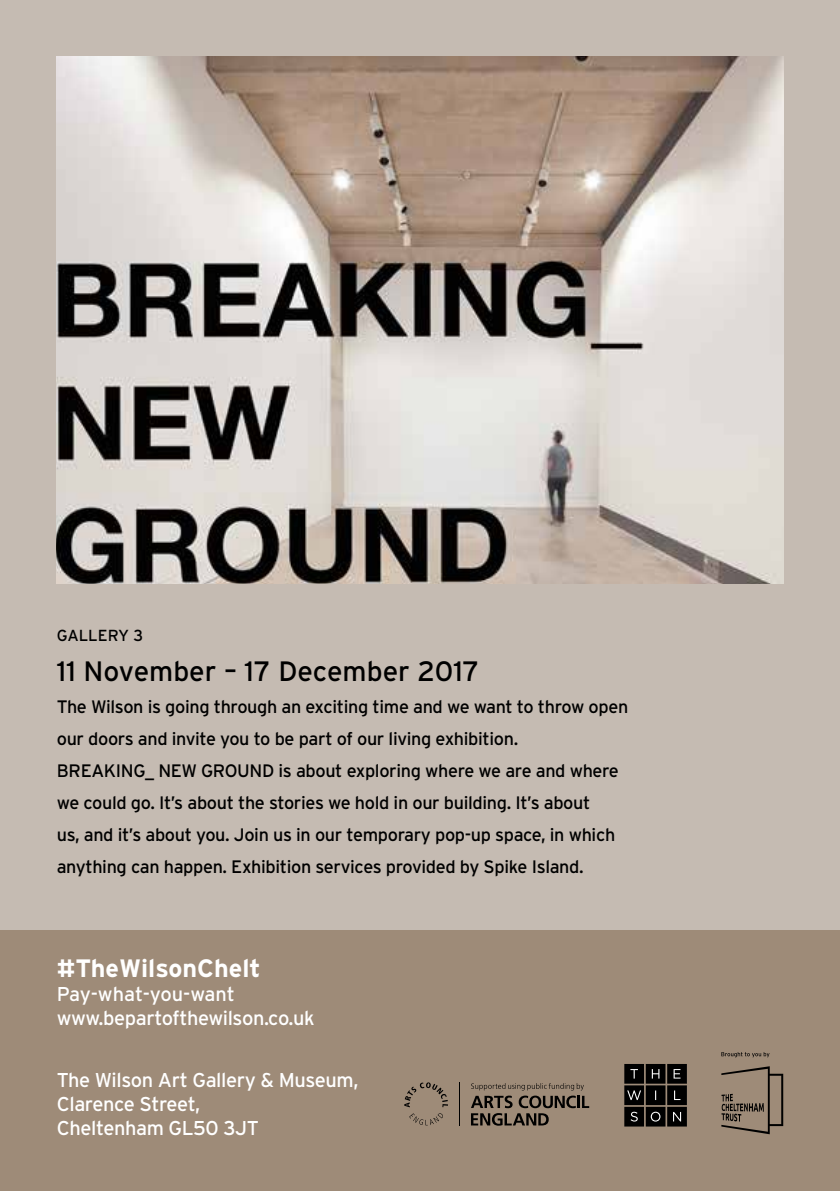
<style>
.page{position:relative;width:840px;height:1191px;background:#fff}
.page>*{position:absolute;margin:0;border:0;box-sizing:border-box;transform-origin:0 0}
.t1{font:28px "Interstate";color:#000}
.t2{font:700 25.2px "Interstate";color:#fff}
.t3{font:20px/24px "Interstate";letter-spacing:-.02em;color:#fff}
.t4{font:18px/32px "Interstate";letter-spacing:-.02em;color:#000}
.t5{font:16px "Interstate";color:#000}
</style>
<div class="page">
<div style="left:0;top:0;width:839px;height:969px;background:#c5bbb2"></div>
<div style="left:0;top:930px;width:839px;height:261px;background:#9e8b78"></div>
<img style="left:57px;top:56px;width:725px;height:527px">
<svg style="left:624px;top:1064px;width:62px;height:62px;background:#201e1c"></svg>
<svg style="left:721px;top:1066px;width:61px;height:68px"></svg>
<svg style="left:721px;top:1052px;width:48px;height:5px"></svg>
<svg style="left:471px;top:1083px;width:118px;height:42px"></svg>
<svg style="left:404px;top:1082px;width:44px;height:43px"></svg>
<hr style="left:459px;top:1082px;width:1px;height:43px;background:#000">
<p class="t5" style="left:57px;top:626px;width:88px">GALLERY 3</p>
<h1 class="t1" style="left:57px;top:654px;width:424px">11 November – 17 December 2017</h1>
<p class="t4" style="left:57px;top:690px;width:572px">The Wilson is going through an exciting time and we want to throw open our doors and invite you to be part of our living exhibition.<br>BREAKING_ NEW GROUND is about exploring where we are and where we could go. It’s about the stories we hold in our building. It’s about<br>us, and it’s about you. Join us in our temporary pop-up space, in which anything can happen. Exhibition services provided by Spike Island.</p>
<h2 class="t2" style="left:57px;top:952px;width:205px">#TheWilsonChelt</h2>
<p class="t3" style="left:57px;top:981px;width:259px">Pay-what-you-want www.bepartofthewilson.co.uk</p>
<p class="t3" style="left:57px;top:1068px;width:303px">The Wilson Art Gallery &amp; Museum,<br>Clarence Street,<br>Cheltenham GL50 3JT</p>
</div>
